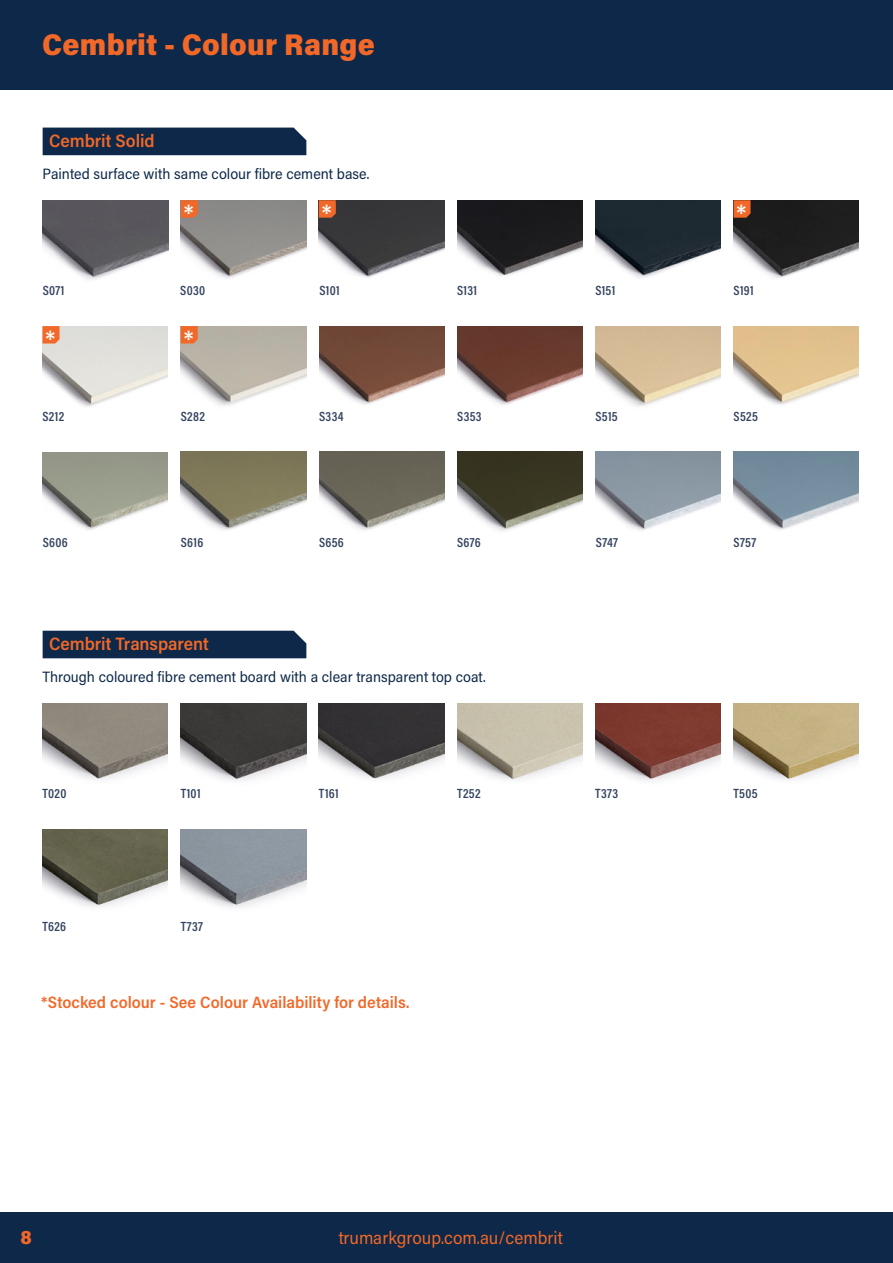
<style>
.page{position:relative;width:893px;height:1263px;background:#fff}
.page>*{position:absolute;margin:0;border:0;box-sizing:border-box;transform-origin:0 0}
.Section_headers_Trum{font:900 30px "Acumin Pro Semi Cond";letter-spacing:.01em;color:#f26828}
.Cembrit_Swatch_Capti{font:30px "Acumin Variable Concept";color:#fff}
.t1{font:900 19.5px "Acumin Pro Semi Cond";color:#f26828}
.Product_Names___Oran{font:600 18px "Acumin Pro Semi Cond";letter-spacing:-.005em;color:#f26828}
.Footer_Notes{font:18px "Acumin Pro Semi Cond";color:#f26828}
.t2{font:600 16.5px "Acumin Pro Semi Cond";color:#f26828}
.Image_Captions__tm{font:15px "Acumin Pro Semi Cond";color:#0d2848}
.Cembrit_Swatch_Capti-2{font:13.5px "Acumin Variable Concept";letter-spacing:.025em;color:#34435e}
</style>
<div class="page">
<div style="left:0;top:1212px;width:893px;height:51px;background:#0d2848"></div>
<div style="left:0;top:0;width:893px;height:89px;background:#0d2848"></div>
<img style="left:319px;top:703px;width:125px;height:76px">
<img style="left:595px;top:703px;width:126px;height:79px">
<img style="left:43px;top:829px;width:125px;height:78px">
<img style="left:457px;top:703px;width:126px;height:77px">
<img style="left:733px;top:703px;width:126px;height:78px">
<img style="left:181px;top:829px;width:125px;height:79px">
<img style="left:733px;top:200px;width:126px;height:78px">
<img style="left:595px;top:200px;width:126px;height:78px">
<img style="left:457px;top:200px;width:126px;height:76px">
<img style="left:181px;top:326px;width:125px;height:80px">
<img style="left:181px;top:452px;width:125px;height:78px">
<img style="left:43px;top:452px;width:125px;height:78px">
<img style="left:43px;top:200px;width:125px;height:80px">
<img style="left:43px;top:326px;width:125px;height:81px">
<img style="left:457px;top:326px;width:126px;height:79px">
<img style="left:457px;top:452px;width:126px;height:79px">
<img style="left:733px;top:326px;width:126px;height:79px">
<img style="left:733px;top:452px;width:126px;height:78px">
<img style="left:595px;top:326px;width:126px;height:80px">
<img style="left:319px;top:326px;width:125px;height:79px">
<img style="left:319px;top:452px;width:125px;height:78px">
<img style="left:595px;top:452px;width:126px;height:79px">
<img style="left:43px;top:703px;width:125px;height:77px">
<img style="left:181px;top:703px;width:125px;height:78px">
<img style="left:181px;top:200px;width:125px;height:78px">
<img style="left:319px;top:200px;width:125px;height:78px">
<div style="left:43px;top:631px;width:263px;height:27px;background:#0d2848"></div>
<div style="left:43px;top:128px;width:263px;height:27px;background:#0d2848"></div>
<svg style="left:319px;top:200px;width:17px;height:18px"></svg>
<svg style="left:733px;top:200px;width:17px;height:18px"></svg>
<svg style="left:181px;top:200px;width:17px;height:18px"></svg>
<svg style="left:181px;top:326px;width:17px;height:17px"></svg>
<svg style="left:43px;top:326px;width:17px;height:17px"></svg>
<p class="Section_headers_Trum" style="left:42px;top:23px;width:334px">Cembrit - Colour Range</p>
<p class="Product_Names___Oran" style="left:49px;top:128px;width:107px">Cembrit Solid</p>
<p class="Image_Captions__tm" style="left:43px;top:163px;width:328px">Painted surface with same colour fibre cement base.</p>
<p class="Cembrit_Swatch_Capti-2" style="left:43px;top:281px;width:23px">S071</p>
<p class="Cembrit_Swatch_Capti" style="left:184px;top:194px;width:11px">*</p>
<p class="Cembrit_Swatch_Capti" style="left:322px;top:194px;width:11px">*</p>
<p class="Cembrit_Swatch_Capti" style="left:736px;top:194px;width:11px">*</p>
<p class="Cembrit_Swatch_Capti-2" style="left:180px;top:281px;width:26px">S030</p>
<p class="Cembrit_Swatch_Capti-2" style="left:319px;top:281px;width:22px">S101</p>
<p class="Cembrit_Swatch_Capti-2" style="left:457px;top:281px;width:21px">S131</p>
<p class="Cembrit_Swatch_Capti-2" style="left:595px;top:281px;width:22px">S151</p>
<p class="Cembrit_Swatch_Capti-2" style="left:733px;top:281px;width:22px">S191</p>
<p class="Cembrit_Swatch_Capti" style="left:45px;top:320px;width:11px">*</p>
<p class="Cembrit_Swatch_Capti" style="left:184px;top:320px;width:11px">*</p>
<p class="Cembrit_Swatch_Capti-2" style="left:43px;top:407px;width:23px">S212</p>
<p class="Cembrit_Swatch_Capti-2" style="left:181px;top:407px;width:26px">S282</p>
<p class="Cembrit_Swatch_Capti-2" style="left:319px;top:407px;width:26px">S334</p>
<p class="Cembrit_Swatch_Capti-2" style="left:595px;top:407px;width:24px">S515</p>
<p class="Cembrit_Swatch_Capti-2" style="left:457px;top:407px;width:26px">S353</p>
<p class="Cembrit_Swatch_Capti-2" style="left:733px;top:407px;width:26px">S525</p>
<p class="Cembrit_Swatch_Capti-2" style="left:43px;top:533px;width:26px">S606</p>
<p class="Cembrit_Swatch_Capti-2" style="left:181px;top:533px;width:24px">S616</p>
<p class="Cembrit_Swatch_Capti-2" style="left:319px;top:533px;width:26px">S656</p>
<p class="Cembrit_Swatch_Capti-2" style="left:457px;top:533px;width:25px">S676</p>
<p class="Cembrit_Swatch_Capti-2" style="left:596px;top:533px;width:23px">S747</p>
<p class="Cembrit_Swatch_Capti-2" style="left:733px;top:533px;width:24px">S757</p>
<p class="Product_Names___Oran" style="left:49px;top:631px;width:161px">Cembrit Transparent</p>
<p class="Image_Captions__tm" style="left:42px;top:666px;width:445px">Through coloured fibre cement board with a clear transparent top coat.</p>
<p class="Cembrit_Swatch_Capti-2" style="left:43px;top:784px;width:25px">T020</p>
<p class="Cembrit_Swatch_Capti-2" style="left:181px;top:784px;width:21px">T101</p>
<p class="Cembrit_Swatch_Capti-2" style="left:319px;top:784px;width:21px">T161</p>
<p class="Cembrit_Swatch_Capti-2" style="left:457px;top:784px;width:25px">T252</p>
<p class="Cembrit_Swatch_Capti-2" style="left:595px;top:784px;width:24px">T373</p>
<p class="Cembrit_Swatch_Capti-2" style="left:733px;top:784px;width:26px">T505</p>
<p class="Cembrit_Swatch_Capti-2" style="left:43px;top:916px;width:25px">T626</p>
<p class="Cembrit_Swatch_Capti-2" style="left:181px;top:916px;width:24px">T737</p>
<p class="t2" style="left:41px;top:991px;width:370px">*Stocked colour - See Colour Availability for details.</p>
<h2 class="t1" style="left:21px;top:1224px;width:13px">8</h2>
<p class="Footer_Notes" style="left:339px;top:1225px;width:226px">trumarkgroup.com.au/cembrit</p>
</div>
